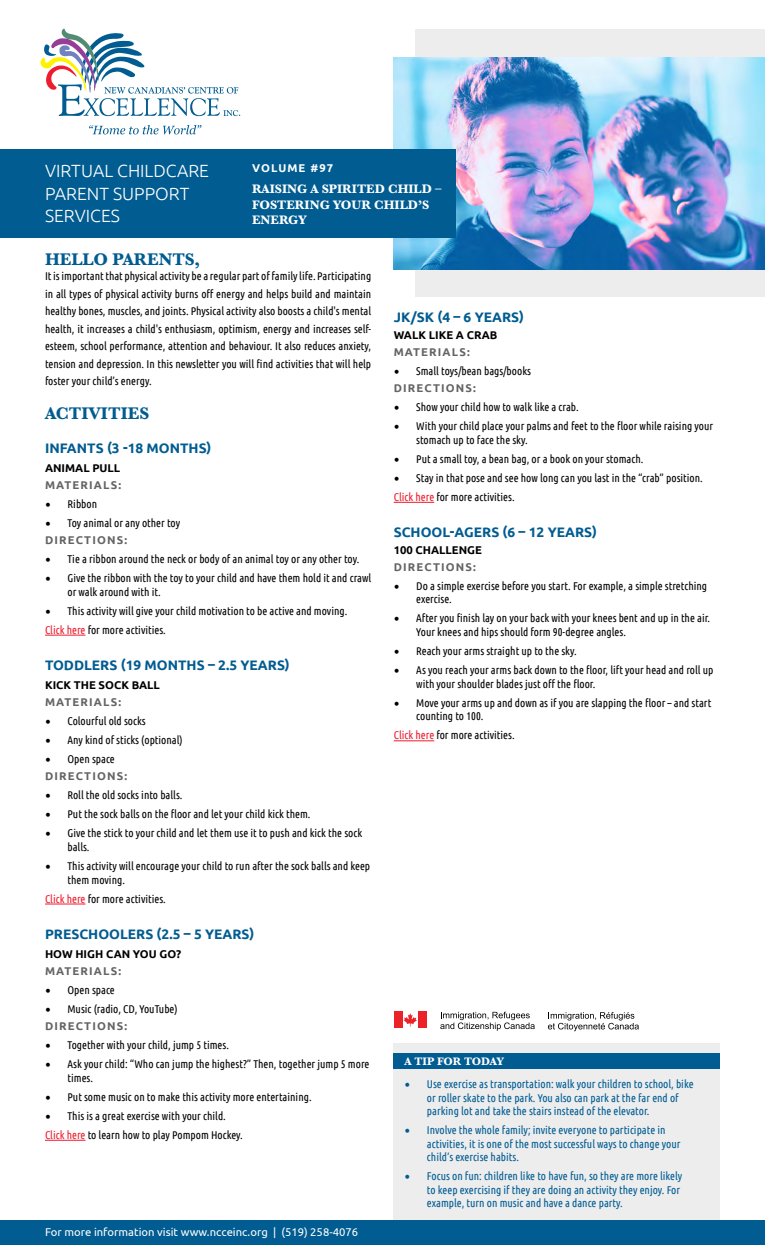
<style>
.page{position:relative;width:765px;height:1260px;background:#fff}
.page>*{position:absolute;margin:0;border:0;box-sizing:border-box;transform-origin:0 0}
.t1{font:300 17.62px/22.5px "Ubuntu";color:#fff}
.t2{font:700 17.5px "Baskerville";color:#005c91}
.t3{font:700 13.75px "Ubuntu";color:#005c91}
.t4{font:700 12.75px/15.4px "Baskerville";color:#fff}
.t5{font:11.25px/13.5px "Ubuntu Condensed";color:#000}
.t6{font:11.25px/13.5px "Ubuntu Condensed";color:#005c91}
.t7{font:700 11.25px "Ubuntu";letter-spacing:.1em;color:#636466}
.t8{font:700 11.25px "Ubuntu";color:#000}
.t9{font:11.25px "Ubuntu";color:#fff}
.t10{font:700 11.25px "Baskerville";color:#fff}
.t11{font:700 11.25px "Ubuntu";letter-spacing:.1em;color:#fff}
.s1{font-family:"Minion Pro";font-size:15px}
.s2{color:#ed1c2e}
</style>
<div class="page">
<div style="left:415px;top:29px;width:350px;height:268px;background:#ededee"></div>
<img style="left:394px;top:57px;width:371px;height:212px">
<hr style="left:45px;top:635px;width:41px;height:1px;background:#ed1c2e">
<hr style="left:45px;top:904px;width:41px;height:1px;background:#ed1c2e">
<hr style="left:45px;top:1140px;width:41px;height:1px;background:#ed1c2e">
<div style="left:394px;top:1043px;width:326px;height:189px;background:#ededee"></div>
<div style="left:394px;top:1053px;width:326px;height:16px;background:#005c91"></div>
<div style="left:0;top:149px;width:455px;height:89px;background:#005c91"></div>
<div style="left:0;top:1220px;width:765px;height:25px;background:#005c91"></div>
<svg style="left:40px;top:29px;width:200px;height:87px"></svg>
<svg style="left:89px;top:125px;width:113px;height:9px"></svg>
<hr style="left:394px;top:502px;width:40px;height:1px;background:#ed1c2e">
<hr style="left:394px;top:740px;width:40px;height:1px;background:#ed1c2e">
<svg style="left:440px;top:1012px;width:95px;height:19px"></svg>
<svg style="left:548px;top:1012px;width:91px;height:19px"></svg>
<svg style="left:403px;top:1013px;width:14px;height:14px"></svg>
<div style="left:394px;top:1012px;width:8px;height:16px;background:#eb2227"></div>
<div style="left:418px;top:1012px;width:9px;height:16px;background:#eb2227"></div>
<h1 class="t1" style="left:45px;top:159px;width:166px">VIRTUAL CHILDCARE<br>PARENT SUPPORT<br>SERVICES</h1>
<h2 class="t2" style="left:45px;top:247px;width:157px">HELLO PARENTS,</h2>
<p class="t11" style="left:252px;top:161px;width:83px">VOLUME #97</p>
<p class="t4" style="left:252px;top:182px;width:191px">RAISING A SPIRITED CHILD –<br>FOSTERING YOUR CHILD’S<br>ENERGY</p>
<p class="t5" style="left:45px;top:267px;width:328px;line-height:17.5px;text-align:justify">It is important that physical activity be a regular part of family life. Participating in all types of physical activity burns off energy and helps build and maintain healthy bones, muscles, and joints. Physical activity also boosts a child's mental health, it increases a child's enthusiasm, optimism, energy and increases self&shy;esteem, school performance, attention and behaviour. It also reduces anxiety, tension and depression. In this newsletter you will find activities that will help foster your child’s energy.</p>
<h2 class="t2" style="left:45px;top:401px;width:106px">ACTIVITIES</h2>
<p class="t3" style="left:45px;top:439px;width:168px">INFANTS (3 -18 MONTHS)</p>
<p class="t8" style="left:45px;top:460px;width:77px">ANIMAL PULL</p>
<p class="t7" style="left:45px;top:477px;width:78px">MATERIALS:</p>
<p class="t5" style="left:45px;top:497px;width:54px"><span class="s1">•</span> Ribbon</p>
<p class="t5" style="left:45px;top:516px;width:137px"><span class="s1">•</span> Toy animal or any other toy</p>
<p class="t7" style="left:45px;top:532px;width:84px">DIRECTIONS:</p>
<p class="t5" style="left:45px;top:552px;width:316px"><span class="s1">•</span> Tie a ribbon around the neck or body of an animal toy or any other toy.</p>
<p class="t5" style="left:68px;top:571px;width:305px;text-indent:-22px"><span class="s1">•</span> Give the ribbon with the toy to your child and have them hold it and crawl or walk around with it.</p>
<p class="t5" style="left:45px;top:601px;width:304px;line-height:19.1px"><span class="s1">•</span> This activity will give your child motivation to be active and moving.<br><span class="s2">Click here</span> for more activities.</p>
<p class="t3" style="left:45px;top:656px;width:246px">TODDLERS (19 MONTHS – 2.5 YEARS)</p>
<p class="t8" style="left:45px;top:677px;width:116px">KICK THE SOCK BALL</p>
<p class="t7" style="left:45px;top:694px;width:78px">MATERIALS:</p>
<p class="t5" style="left:45px;top:714px;width:102px"><span class="s1">•</span> Colourful old socks</p>
<p class="t5" style="left:45px;top:733px;width:139px"><span class="s1">•</span> Any kind of sticks (optional)</p>
<p class="t5" style="left:45px;top:752px;width:71px"><span class="s1">•</span> Open space</p>
<p class="t7" style="left:45px;top:769px;width:84px">DIRECTIONS:</p>
<p class="t5" style="left:45px;top:788px;width:139px"><span class="s1">•</span> Roll the old socks into balls.</p>
<p class="t5" style="left:45px;top:807px;width:267px"><span class="s1">•</span> Put the sock balls on the floor and let your child kick them.</p>
<p class="t5" style="left:68px;top:826px;width:296px;text-indent:-22px"><span class="s1">•</span> Give the stick to your child and let them use it to push and kick the sock balls.</p>
<p class="t5" style="left:68px;top:859px;width:304px;text-indent:-22px"><span class="s1">•</span> This activity will encourage your child to run after the sock balls and keep them moving.</p>
<p class="t5" style="left:45px;top:892px;width:122px"><span class="s2">Click here</span> for more activities.</p>
<p class="t3" style="left:45px;top:925px;width:211px">PRESCHOOLERS (2.5 – 5 YEARS)</p>
<p class="t8" style="left:45px;top:946px;width:138px">HOW HIGH CAN YOU GO?</p>
<p class="t7" style="left:45px;top:963px;width:78px">MATERIALS:</p>
<p class="t5" style="left:45px;top:983px;width:71px"><span class="s1">•</span> Open space</p>
<p class="t5" style="left:45px;top:1002px;width:134px"><span class="s1">•</span> Music (radio, CD, YouTube)</p>
<p class="t7" style="left:45px;top:1018px;width:84px">DIRECTIONS:</p>
<p class="t5" style="left:45px;top:1038px;width:185px"><span class="s1">•</span> Together with your child, jump 5 times.</p>
<p class="t5" style="left:68px;top:1057px;width:304px;text-indent:-22px"><span class="s1">•</span> Ask your child: “Who can jump the highest?” Then, together jump 5 more times.</p>
<p class="t5" style="left:45px;top:1090px;width:268px"><span class="s1">•</span> Put some music on to make this activity more entertaining.</p>
<p class="t5" style="left:45px;top:1106px;width:199px;line-height:19.1px"><span class="s1">•</span> This is a great exercise with your child.<br><span class="s2">Click here</span> to learn how to play Pompom Hockey.</p>
<p class="t9" style="left:45px;top:1225px;width:315px">For more information visit www.ncceinc.org | (519) 258-4076</p>
<p class="t3" style="left:394px;top:308px;width:132px">JK/SK (4 – 6 YEARS)</p>
<p class="t8" style="left:394px;top:328px;width:105px">WALK LIKE A CRAB</p>
<p class="t7" style="left:394px;top:344px;width:78px">MATERIALS:</p>
<p class="t5" style="left:394px;top:364px;width:139px"><span class="s1">•</span> Small toys/bean bags/books</p>
<p class="t7" style="left:394px;top:380px;width:84px">DIRECTIONS:</p>
<p class="t5" style="left:394px;top:400px;width:187px"><span class="s1">•</span> Show your child how to walk like a crab.</p>
<p class="t5" style="left:416px;top:419px;width:298px;text-indent:-22px"><span class="s1">•</span> With your child place your palms and feet to the floor while raising your stomach up to face the sky.</p>
<p class="t5" style="left:394px;top:452px;width:251px"><span class="s1">•</span> Put a small toy, a bean bag, or a book on your stomach.</p>
<p class="t5" style="left:394px;top:468px;width:311px;line-height:19.1px"><span class="s1">•</span> Stay in that pose and see how long can you last in the “crab” position.<br><span class="s2">Click here</span> for more activities.</p>
<p class="t3" style="left:394px;top:523px;width:205px">SCHOOL-AGERS (6 – 12 YEARS)</p>
<p class="t8" style="left:394px;top:542px;width:90px">100 CHALLENGE</p>
<p class="t7" style="left:394px;top:559px;width:84px">DIRECTIONS:</p>
<p class="t5" style="left:416px;top:579px;width:292px;text-indent:-22px"><span class="s1">•</span> Do a simple exercise before you start. For example, a simple stretching exercise.</p>
<p class="t5" style="left:416px;top:611px;width:296px;text-indent:-22px"><span class="s1">•</span> After you finish lay on your back with your knees bent and up in the air.<br>Your knees and hips should form 90-degree angles.</p>
<p class="t5" style="left:394px;top:644px;width:185px"><span class="s1">•</span> Reach your arms straight up to the sky.</p>
<p class="t5" style="left:416px;top:663px;width:299px;text-indent:-22px"><span class="s1">•</span> As you reach your arms back down to the floor, lift your head and roll up with your shoulder blades just off the floor.</p>
<p class="t5" style="left:416px;top:696px;width:297px;text-indent:-22px"><span class="s1">•</span> Move your arms up and down as if you are slapping the floor – and start counting to 100.</p>
<p class="t5" style="left:394px;top:728px;width:122px"><span class="s2">Click here</span> for more activities.</p>
<p class="t10" style="left:404px;top:1053px;width:101px">A TIP FOR TODAY</p>
<p class="t6" style="left:427px;top:1077px;width:268px;text-indent:-22px"><span class="s1">•</span> Use exercise as transportation: walk your children to school, bike or roller skate to the park. You also can park at the far end of parking lot and take the stairs instead of the elevator.</p>
<p class="t6" style="left:427px;top:1123px;width:255px;text-indent:-22px"><span class="s1">•</span> Involve the whole family; invite everyone to participate in activities, it is one of the most successful ways to change your child’s exercise habits.</p>
<p class="t6" style="left:427px;top:1169px;width:257px;text-indent:-22px"><span class="s1">•</span> Focus on fun: children like to have fun, so they are more likely to keep exercising if they are doing an activity they enjoy. For example, turn on music and have a dance party.</p>
</div>
